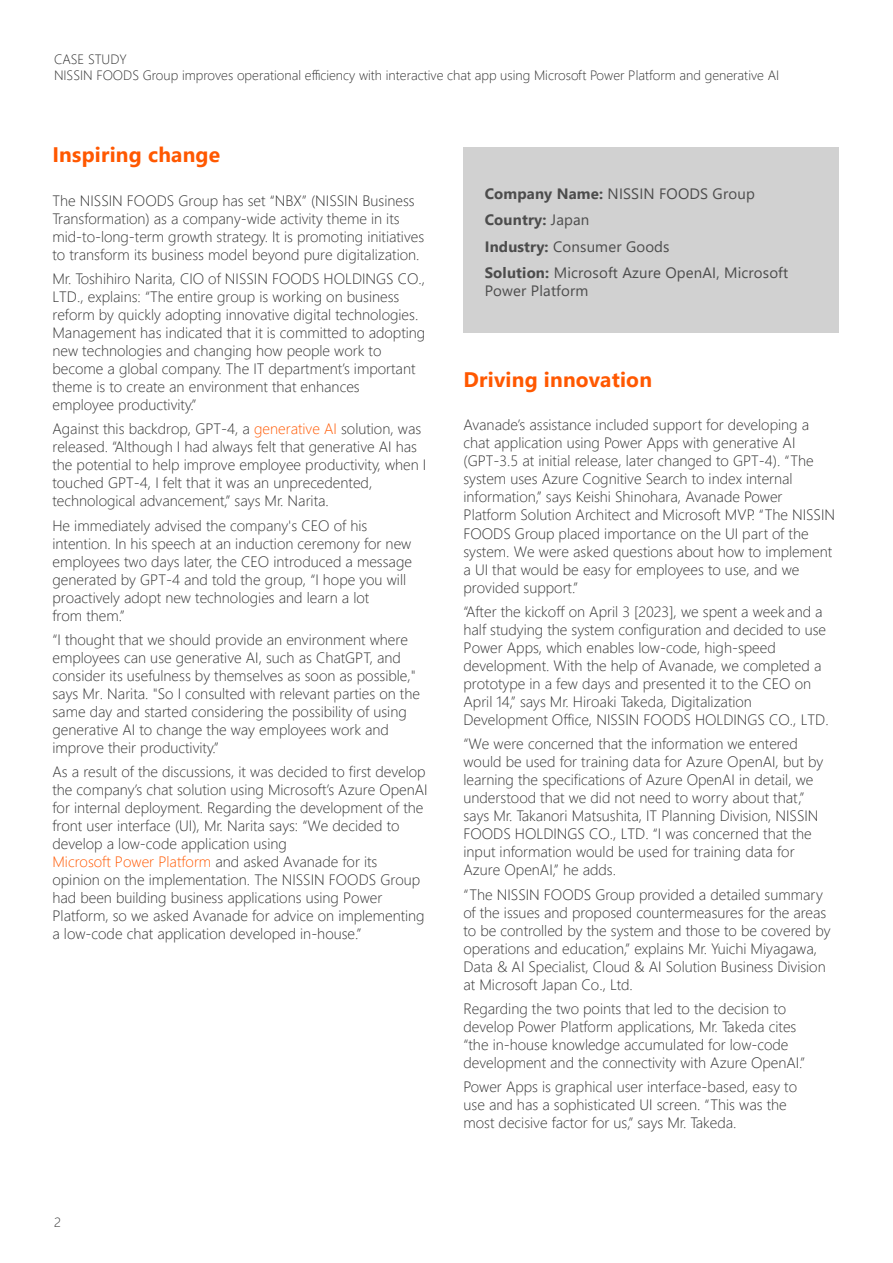
<style>
.page{position:relative;width:893px;height:1263px;background:#fff}
.page>*{position:absolute;margin:0;border:0;box-sizing:border-box;transform-origin:0 0}
.Content_text{font:700 21px "Segoe UI";letter-spacing:.01em;color:#ff5800}
.Content_text-2{font:300 15px/18px "Segoe UI";color:#333}
.PRI_Caption_Heading{font:15px/26.5px "Segoe UI";letter-spacing:.01em;color:#4c4c4c}
.t1{font:300 13.5px "Segoe UI";color:#333}
.s1{color:#ff5800}
.s2{font-weight:700}
</style>
<div class="page">
<div style="left:463px;top:147px;width:376px;height:186px;background:#d1d1d1"></div>
<p class="t1" style="left:54px;top:46px;width:74px">CASE STUDY</p>
<p class="t1" style="left:54px;top:63px;width:727px">NISSIN FOODS Group improves operational efficiency with interactive chat app using Microsoft Power Platform and generative AI</p>
<p class="Content_text" style="left:52px;top:135px;width:169px">Inspiring change</p>
<p class="Content_text-2" style="left:52px;top:190px;width:373px">The NISSIN FOODS Group has set “NBX” (NISSIN Business Transformation) as a company-wide activity theme in its mid-to-long-term growth strategy. It is promoting initiatives to transform its business model beyond pure digitalization.</p>
<p class="Content_text-2" style="left:52px;top:268px;width:374px">Mr. Toshihiro Narita, CIO of NISSIN FOODS HOLDINGS CO., LTD., explains: “The entire group is working on business reform by quickly adopting innovative digital technologies.<br>Management has indicated that it is committed to adopting new technologies and changing how people work to become a global company. The IT department’s important theme is to create an environment that enhances<br>employee productivity.”</p>
<p class="Content_text-2" style="left:52px;top:418px;width:375px">Against this backdrop, GPT-4, a <span class="s1">generative AI</span> solution, was released. “Although I had always felt that generative AI has the potential to help improve employee productivity, when I touched GPT-4, I felt that it was an unprecedented, technological advancement,” says Mr. Narita.</p>
<p class="Content_text-2" style="left:52px;top:515px;width:361px">He immediately advised the company's CEO of his intention. In his speech at an induction ceremony for new employees two days later, the CEO introduced a message generated by GPT-4 and told the group, “I hope you will proactively adopt new technologies and learn a lot<br>from them.”</p>
<p class="Content_text-2" style="left:52px;top:629px;width:369px">“I thought that we should provide an environment where employees can use generative AI, such as ChatGPT, and consider its usefulness by themselves as soon as possible," says Mr. Narita. "So I consulted with relevant parties on the same day and started considering the possibility of using generative AI to change the way employees work and improve their productivity.”</p>
<p class="Content_text-2" style="left:52px;top:762px;width:377px">As a result of the discussions, it was decided to first develop the company’s chat solution using Microsoft’s Azure OpenAI for internal deployment. Regarding the development of the front user interface (UI), Mr. Narita says: “We decided to develop a low-code application using<br><span class="s1">Microsoft Power Platform</span> and asked Avanade for its opinion on the implementation. The NISSIN FOODS Group had been building business applications using Power Platform, so we asked Avanade for advice on implementing a low-code chat application developed in-house.”</p>
<p class="t1" style="left:54px;top:1209px;width:8px">2</p>
<p class="PRI_Caption_Heading" style="left:485px;top:179px;width:305px"><span class="s2">Company Name:</span> NISSIN FOODS Group<br><span class="s2">Country:</span> Japan<br><span class="s2">Industry:</span> Consumer Goods<br><span class="s2">Solution:</span> Microsoft Azure OpenAI, Microsoft</p>
<p class="PRI_Caption_Heading" style="left:485px;top:276px;width:105px">Power Platform</p>
<p class="Content_text" style="left:463px;top:360px;width:190px">Driving innovation</p>
<p class="Content_text-2" style="left:463px;top:415px;width:373px">Avanade’s assistance included support for developing a chat application using Power Apps with generative AI (GPT-3.5 at initial release, later changed to GPT-4). “The system uses Azure Cognitive Search to index internal information,” says Keishi Shinohara, Avanade Power Platform Solution Architect and Microsoft MVP. “The NISSIN FOODS Group placed importance on the UI part of the system. We were asked questions about how to implement a UI that would be easy for employees to use, and we provided support.”</p>
<p class="Content_text-2" style="left:463px;top:601px;width:367px">“After the kickoff on April 3 [2023], we spent a week and a half studying the system configuration and decided to use Power Apps, which enables low-code, high-speed development. With the help of Avanade, we completed a prototype in a few days and presented it to the CEO on April 14,” says Mr. Hiroaki Takeda, Digitalization Development Office, NISSIN FOODS HOLDINGS CO., LTD.</p>
<p class="Content_text-2" style="left:463px;top:733px;width:361px">“We were concerned that the information we entered would be used for training data for Azure OpenAI, but by learning the specifications of Azure OpenAI in detail, we understood that we did not need to worry about that,” says Mr. Takanori Matsushita, IT Planning Division, NISSIN FOODS HOLDINGS CO., LTD. “I was concerned that the input information would be used for training data for Azure OpenAI,” he adds.</p>
<p class="Content_text-2" style="left:463px;top:884px;width:369px">“The NISSIN FOODS Group provided a detailed summary of the issues and proposed countermeasures for the areas to be controlled by the system and those to be covered by operations and education,” explains Mr. Yuichi Miyagawa, Data &amp; AI Specialist, Cloud &amp; AI Solution Business Division at Microsoft Japan Co., Ltd.</p>
<p class="Content_text-2" style="left:463px;top:998px;width:343px">Regarding the two points that led to the decision to develop Power Platform applications, Mr. Takeda cites “the in-house knowledge accumulated for low-code development and the connectivity with Azure OpenAI.”</p>
<p class="Content_text-2" style="left:463px;top:1077px;width:335px">Power Apps is graphical user interface-based, easy to use and has a sophisticated UI screen. “This was the most decisive factor for us,” says Mr. Takeda.</p>
</div>
